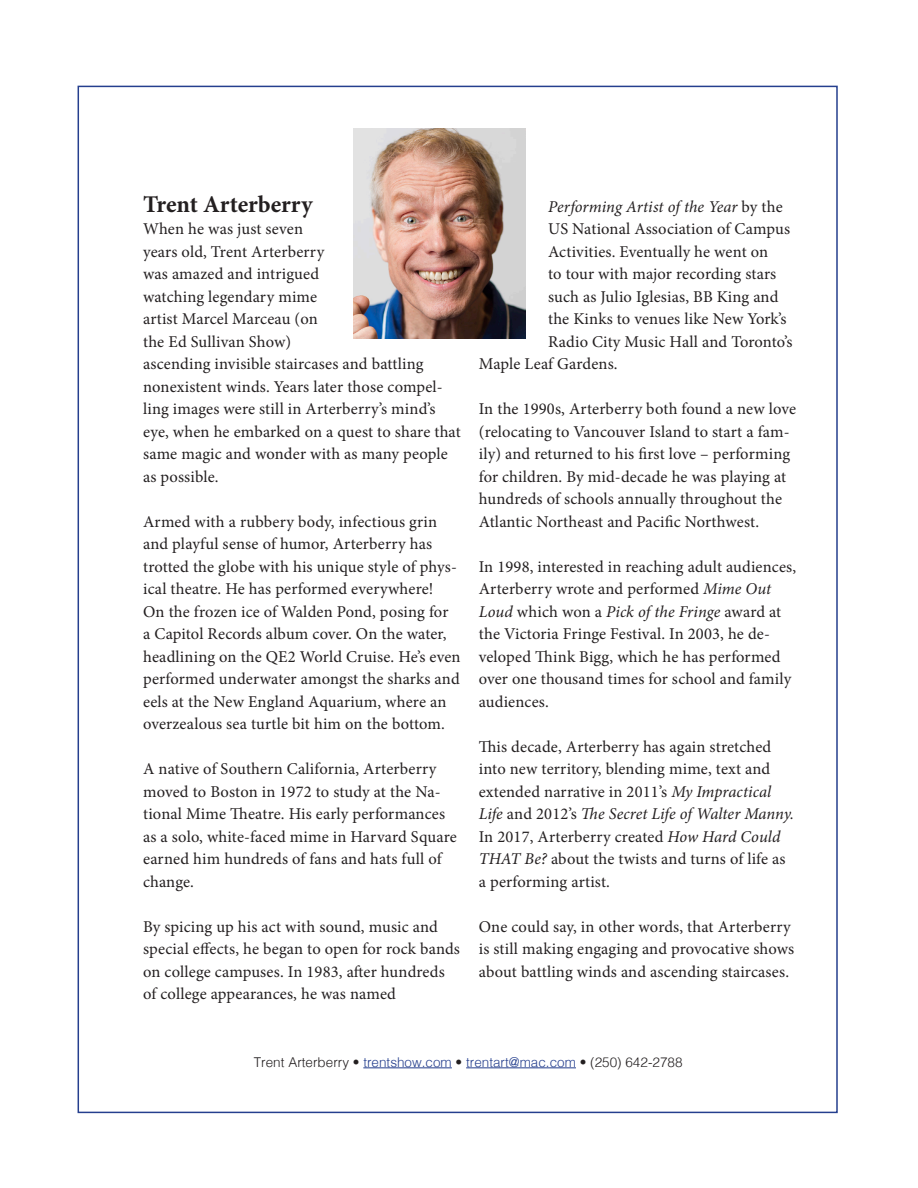
<style>
.page{position:relative;width:918px;height:1188px;background:#fff}
.page>*{position:absolute;margin:0;border:0;box-sizing:border-box;transform-origin:0 0}
.t1{font:700 24px "Minion Pro";letter-spacing:-.005em;color:#231f20}
.Paragraph_Style_1{font:16.5px/22.5px "Minion Pro";letter-spacing:.01em;color:#231f20}
.Paragraph_Style_1-2{font:italic 16.5px "Minion Pro";color:#231f20}
.Paragraph_Style_1-3{font:300 13.5px "Helvetica";color:#231f20}
.s1{font-style:normal}
.s2{font-style:italic}
.s3{color:#253f8e}
</style>
<div class="page">
<img style="left:354px;top:129px;width:172px;height:209px">
<hr style="left:363px;top:1068px;width:89px;height:1px;background:#253f8e">
<hr style="left:466px;top:1068px;width:110px;height:1px;background:#253f8e">
<p class="t1" style="left:143px;top:187px;width:171px">Trent Arterberry</p>
<p class="Paragraph_Style_1" style="left:143px;top:218px;width:319px">When he was just seven<br>years old, Trent Arterberry<br>was amazed and intrigued<br>watching legendary mime<br>artist Marcel Marceau (on<br>the Ed Sullivan Show)<br>ascending invisible staircases and battling nonexistent winds. Years later those compel&shy;ling images were still in Arterberry’s mind’s eye, when he embarked on a quest to share that same magic and wonder with as many people as possible.</p>
<p class="Paragraph_Style_1" style="left:143px;top:510px;width:319px">Armed with a rubbery body, infectious grin and playful sense of humor, Arterberry has trotted the globe with his unique style of phys&shy;ical theatre. He has performed everywhere!<br>On the frozen ice of Walden Pond, posing for<br>a Capitol Records album cover. On the water, headlining on the QE2 World Cruise. He’s even performed underwater amongst the sharks and eels at the New England Aquarium, where an overzealous sea turtle bit him on the bottom.</p>
<p class="Paragraph_Style_1" style="left:143px;top:758px;width:315px">A native of Southern California, Arterberry moved to Boston in 1972 to study at the Na&shy;tional Mime Theatre. His early performances as a solo, white-faced mime in Harvard Square earned him hundreds of fans and hats full of change.</p>
<p class="Paragraph_Style_1" style="left:143px;top:915px;width:318px">By spicing up his act with sound, music and special effects, he began to open for rock bands on college campuses. In 1983, after hundreds of college appearances, he was named</p>
<p class="Paragraph_Style_1-2" style="left:548px;top:195px;width:236px">Performing Artist of the Year <span class="s1">by the</span></p>
<p class="Paragraph_Style_1" style="left:548px;top:218px;width:243px">US National Association of Campus</p>
<p class="Paragraph_Style_1" style="left:548px;top:240px;width:222px">Activities. Eventually he went on</p>
<p class="Paragraph_Style_1" style="left:548px;top:263px;width:230px">to tour with major recording stars</p>
<p class="Paragraph_Style_1" style="left:548px;top:285px;width:232px">such as Julio Iglesias, BB King and</p>
<p class="Paragraph_Style_1" style="left:548px;top:308px;width:240px">the Kinks to venues like New York’s</p>
<p class="Paragraph_Style_1" style="left:548px;top:330px;width:246px">Radio City Music Hall and Toronto’s</p>
<p class="Paragraph_Style_1" style="left:479px;top:353px;width:140px">Maple Leaf Gardens.</p>
<p class="Paragraph_Style_1" style="left:479px;top:398px;width:319px">In the 1990s, Arterberry both found a new love (relocating to Vancouver Island to start a fam&shy;ily) and returned to his first love – performing for children. By mid-decade he was playing at hundreds of schools annually throughout the Atlantic Northeast and Pacific Northwest.</p>
<p class="Paragraph_Style_1" style="left:479px;top:555px;width:319px">In 1998, interested in reaching adult audiences, Arterberry wrote and performed <span class="s2">Mime Out Loud</span> which won a <span class="s2">Pick of the Fringe</span> award at the Victoria Fringe Festival. In 2003, he de&shy;veloped Think Bigg, which he has performed over one thousand times for school and family audiences.</p>
<p class="Paragraph_Style_1" style="left:479px;top:735px;width:317px">This decade, Arterberry has again stretched into new territory, blending mime, text and extended narrative in 2011’s <span class="s2">My Impractical Life</span> and 2012’s <span class="s2">The Secret Life of Walter Manny.<br></span>In 2017, Arterberry created <span class="s2">How Hard Could THAT Be?</span> about the twists and turns of life as a performing artist.</p>
<p class="Paragraph_Style_1" style="left:479px;top:915px;width:317px">One could say, in other words, that Arterberry is still making engaging and provocative shows about battling winds and ascending staircases.</p>
<p class="Paragraph_Style_1-3" style="left:254px;top:1053px;width:430px">Trent Arterberry • <span class="s3">trentshow.com</span> • <span class="s3">trentart@mac.com</span> • (250) 642-2788</p>
</div>
